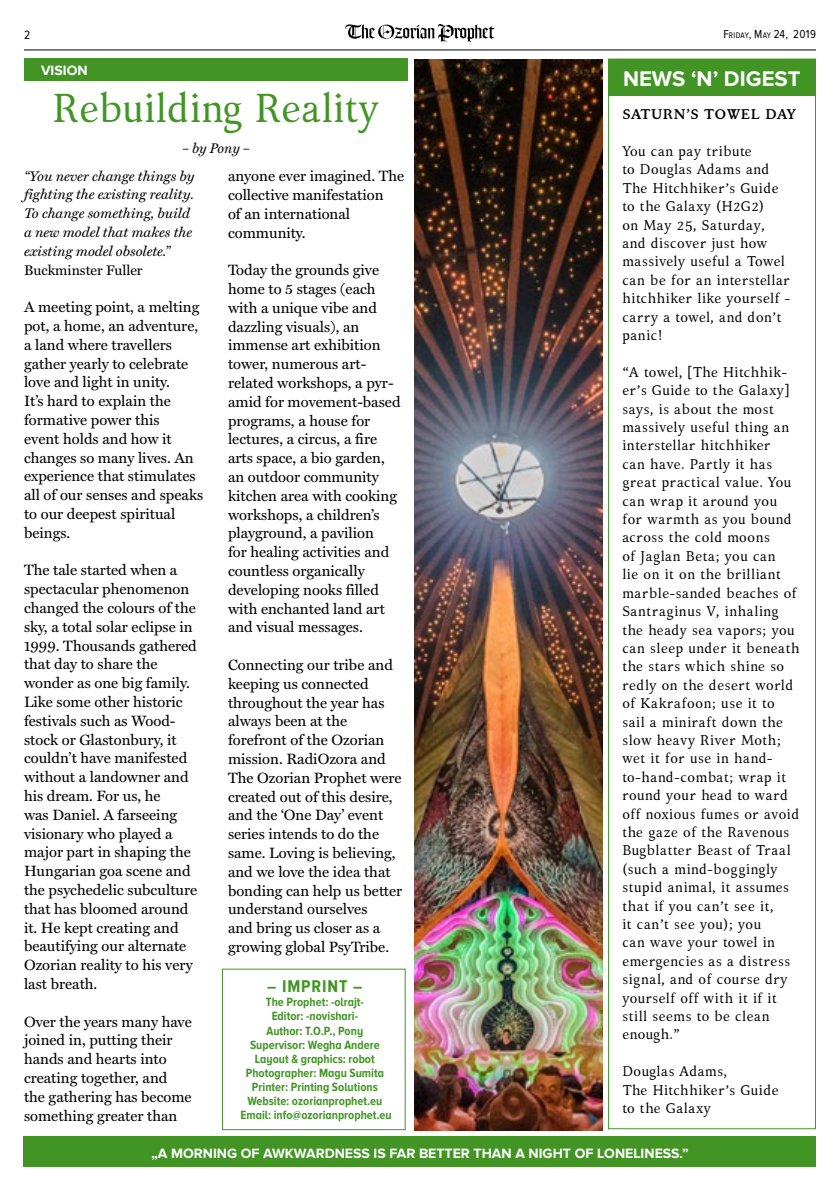
<style>
.page{position:relative;width:840px;height:1191px;background:#fff}
.page>*{position:absolute;margin:0;border:0;box-sizing:border-box;transform-origin:0 0}
.t1{font:40px "Kelvinch";color:#429525}
.t2{font:700 22px "Proxima Nova S";color:#fff}
.t3{font:700 condensed 17.6px "Proxima Nova A";letter-spacing:.05em;color:#429525}
.t4{font:15px/18.8px "Miller Text";color:#000}
.t5{font:14px/18.4px "Kelvinch";letter-spacing:.035em;color:#000}
.t6{font:italic 14px/18.8px "Miller Text";color:#000}
.t7{font:700 14px "Proxima Nova S";color:#fff}
.t8{font:14px "Miller Text";color:#000}
.t9{font:700 14px "Kelvinch";letter-spacing:.035em;color:#000}
.t10{font:condensed 12.6px "Proxima Nova A";color:#000}
.t11{font:700 condensed 12.4px/14.2px "Proxima Nova A";color:#429525;text-align:center}
.t12{font:condensed 12px "Proxima Nova A";letter-spacing:.02em;color:#000}
.s1{font-size:8.4px}
</style>
<div class="page">
<svg style="left:345px;top:24px;width:149px;height:18px"></svg>
<hr style="left:24px;top:50px;width:791px;height:1px;background:#000">
<div style="left:607px;top:59px;width:208px;height:1070px;border:1px solid #429525"></div>
<div style="left:607px;top:59px;width:208px;height:37px;background:#429525"></div>
<div style="left:24px;top:1137px;width:791px;height:30px;background:#429525"></div>
<div style="left:24px;top:58px;width:383px;height:23px;background:#429525"></div>
<div style="left:222px;top:968px;width:183px;height:162px;border:1px solid #429525"></div>
<img style="left:414px;top:60px;width:188px;height:1070px">
<p class="t10" style="left:24px;top:28px;width:8px">2</p>
<p class="t12" style="left:723px;top:28px;width:94px">F<span class="s1">RIDAY</span>, M<span class="s1">AY</span> 24, 2019</p>
<p class="t7" style="left:41px;top:62px;width:48px">VISION</p>
<h1 class="t1" style="left:53px;top:79px;width:328px">Rebuilding Reality</h1>
<p class="t6" style="left:182px;top:138px;width:69px">– by Pony –</p>
<p class="t6" style="left:24px;top:166px;width:172px">“You never change things by fighting the existing reality.<br>To change something, build a new model that makes the existing model obsolete.”</p>
<p class="t8" style="left:24px;top:261px;width:120px">Buckminster Fuller</p>
<p class="t4" style="left:24px;top:297px;width:181px">A meeting point, a melting pot, a home, an adventure, a land where travellers gather yearly to celebrate love and light in unity.<br>It’s hard to explain the formative power this<br>event holds and how it changes so many lives. An experience that stimulates all of our senses and speaks to our deepest spiritual beings.</p>
<p class="t4" style="left:24px;top:561px;width:175px">The tale started when a spectacular phenomenon changed the colours of the sky, a total solar eclipse in<br>1999. Thousands gathered that day to share the wonder as one big family.<br>Like some other historic festivals such as Wood&shy;stock or Glastonbury, it couldn’t have manifested without a landowner and his dream. For us, he<br>was Daniel. A farseeing visionary who played a major part in shaping the<br>Hungarian goa scene and the psychedelic subculture that has bloomed around it. He kept creating and beautifying our alternate<br>Ozorian reality to his very last breath.</p>
<p class="t4" style="left:24px;top:1012px;width:169px">Over the years many have joined in, putting their hands and hearts into creating together, and the gathering has become something greater than</p>
<p class="t4" style="left:228px;top:166px;width:178px">anyone ever imagined. The collective manifestation<br>of an international community.</p>
<p class="t4" style="left:228px;top:260px;width:174px">Today the grounds give home to 5 stages (each with a unique vibe and dazzling visuals), an immense art exhibition tower, numerous art&shy;related workshops, a pyr&shy;amid for movement-based programs, a house for lectures, a circus, a fire arts space, a bio garden, an outdoor community kitchen area with cooking workshops, a children’s playground, a pavilion<br>for healing activities and countless organically developing nooks filled with enchanted land art and visual messages.</p>
<p class="t4" style="left:228px;top:655px;width:176px">Connecting our tribe and keeping us connected throughout the year has always been at the forefront of the Ozorian mission. RadiOzora and<br>The Ozorian Prophet were created out of this desire, and the ‘One Day’ event series intends to do the same. Loving is believing, and we love the idea that bonding can help us better understand ourselves<br>and bring us closer as a growing global PsyTribe.</p>
<p class="t3" style="left:267px;top:976px;width:97px">– IMPRINT –</p>
<p class="t11" style="left:240px;top:995px;width:153px">The Prophet: -olrajt-<br>Editor: -novishari-<br>Author: T.O.P., Pony<br>Supervisor: Wegha Andere<br>Layout &amp; graphics: robot<br>Photographer: Magu Sumita<br>Printer: Printing Solutions<br>Website: ozorianprophet.eu<br>Email: info@ozorianprophet.eu</p>
<h2 class="t2" style="left:622px;top:66px;width:179px">NEWS ‘N’ DIGEST</h2>
<p class="t9" style="left:622px;top:104px;width:175px">SATURN’S TOWEL DAY</p>
<p class="t5" style="left:622px;top:142px;width:169px">You can pay tribute<br>to Douglas Adams and<br>The Hitchhiker’s Guide to the Galaxy (H2G2)<br>on May 25, Saturday, and discover just how massively useful a Towel can be for an interstellar hitchhiker like yourself - carry a towel, and don’t panic!</p>
<p class="t5" style="left:622px;top:363px;width:179px">“A towel, [The Hitchhik&shy;er’s Guide to the Galaxy] says, is about the most massively useful thing an interstellar hitchhiker<br>can have. Partly it has great practical value. You can wrap it around you for warmth as you bound across the cold moons<br>of Jaglan Beta; you can<br>lie on it on the brilliant marble-sanded beaches of<br>Santraginus V, inhaling the heady sea vapors; you can sleep under it beneath the stars which shine so redly on the desert world of Kakrafoon; use it to sail a miniraft down the slow heavy River Moth; wet it for use in hand&shy;to-hand-combat; wrap it round your head to ward off noxious fumes or avoid the gaze of the Ravenous<br>Bugblatter Beast of Traal (such a mind-boggingly stupid animal, it assumes that if you can’t see it,<br>it can’t see you); you<br>can wave your towel in emergencies as a distress signal, and of course dry yourself off with it if it still seems to be clean enough.”</p>
<p class="t5" style="left:622px;top:1062px;width:158px">Douglas Adams,<br>The Hitchhiker’s Guide to the Galaxy</p>
<p class="t7" style="left:151px;top:1144px;width:538px">„A MORNING OF AWKWARDNESS IS FAR BETTER THAN A NIGHT OF LONELINESS.”</p>
</div>
